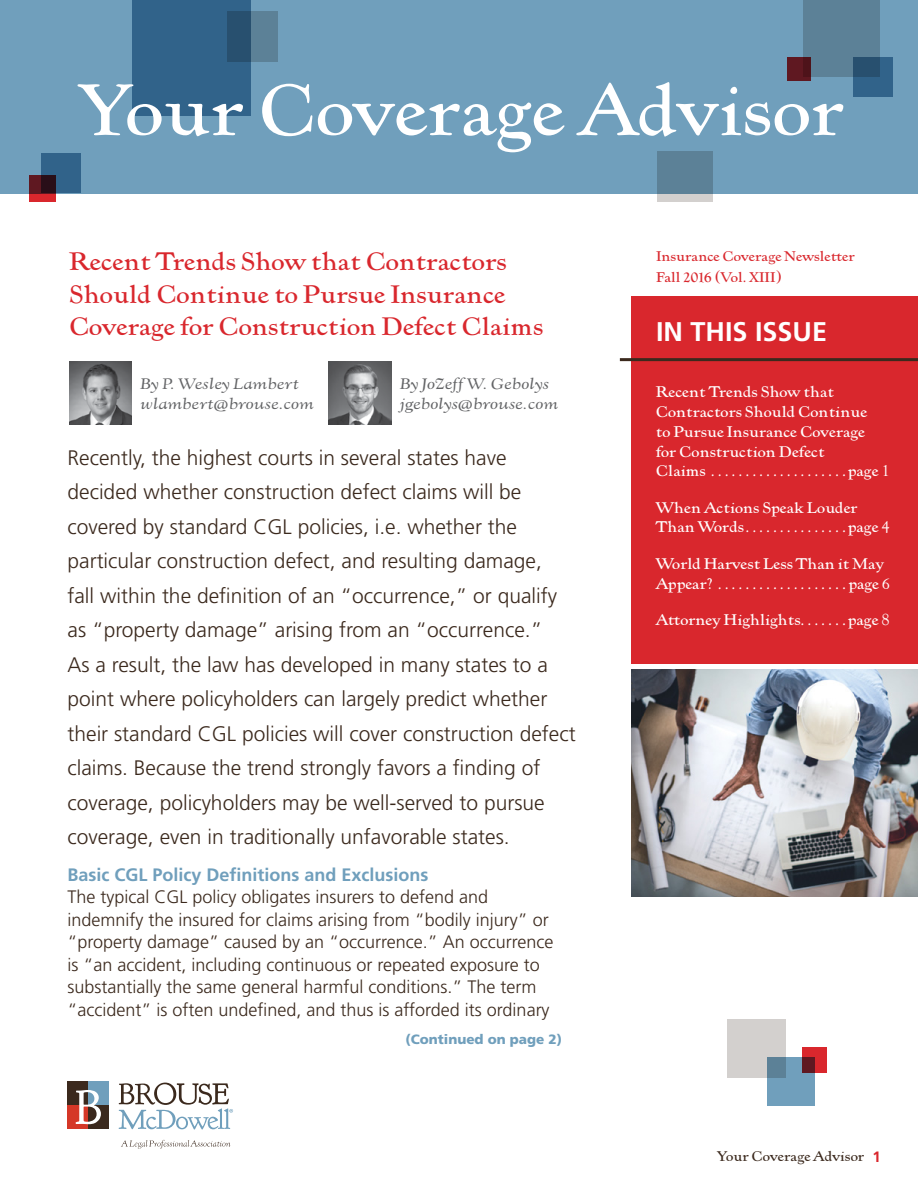
<style>
.page{position:relative;width:918px;height:1188px;background:#fff}
.page>*{position:absolute;margin:0;border:0;box-sizing:border-box;transform-origin:0 0}
.t1{font:700 78px "Kennerley Old Style";color:#fff}
.t2{font:700 27px/32.4px "Kennerley Old Style";color:#d9272d}
.t3{font:700 27px "Frutiger";color:#fff}
.t4{font:300 21px/34.5px "Frutiger";color:#3b291d}
.t5{font:300 18px/22.5px "Frutiger";color:#3b291d}
.t6{font:700 18px "Frutiger";color:#709fbc}
.t7{font:700 16.5px/19.8px "Kennerley Old Style";color:#fff}
.t8{font:italic 700 16.5px/19.8px "Kennerley Old Style";letter-spacing:.03em;color:#636466}
.t9{font:700 15px/21px "Kennerley Old Style";color:#d9272d}
.t10{font:700 15px "Kennerley Old Style";color:#3b291d}
.t11{font:900 13.5px "Frutiger";color:#709fbc}
.s1{font-family:"Goudy Old Style T"}
.s2{font-family:"Goudy Old Style T";font-weight:400}
.s3{font-family:"Frutiger";color:#d9272d}
</style>
<div class="page">
<div style="left:0;top:0;width:918px;height:194px;background:#709fbc"></div>
<div style="left:788px;top:57px;width:23px;height:24px;background:#5f1821"></div>
<svg style="left:657px;top:151px;width:56px;height:50px;background:#6c8c9e"></svg>
<div style="left:133px;top:0;width:118px;height:115px;background:#31638a"></div>
<svg style="left:227px;top:11px;width:50px;height:51px;background:#436983"></svg>
<div style="left:68px;top:1081px;width:41px;height:48px;background:#3b291d"></div>
<div style="left:88px;top:1081px;width:21px;height:24px;background:#709fbc"></div>
<div style="left:68px;top:1105px;width:20px;height:24px;background:#d53727"></div>
<svg style="left:76px;top:1090px;width:25px;height:34px"></svg>
<svg style="left:119px;top:1083px;width:114px;height:47px"></svg>
<svg style="left:121px;top:1140px;width:109px;height:9px"></svg>
<div style="left:803px;top:0;width:77px;height:77px;background:#5c8197"></div>
<svg style="left:29px;top:175px;width:26px;height:26px"></svg>
<svg style="left:41px;top:154px;width:39px;height:39px;background:#2f5375"></svg>
<svg style="left:853px;top:57px;width:39px;height:39px;background:#2d5c80"></svg>
<div style="left:631px;top:296px;width:287px;height:368px;background:#d9272d"></div>
<hr style="left:620px;top:358px;width:298px;height:3px;background:#3b291d">
<div style="left:727px;top:1019px;width:59px;height:59px;background:#d3d0ce"></div>
<svg style="left:767px;top:1057px;width:48px;height:49px;background:#6c97b3"></svg>
<svg style="left:803px;top:1047px;width:24px;height:25px"></svg>
<img style="left:631px;top:670px;width:287px;height:227px">
<img style="left:69px;top:362px;width:63px;height:63px">
<img style="left:328px;top:362px;width:64px;height:63px">
<h1 class="t1" style="left:79px;top:69px;width:767px">Your Coverage Advisor</h1>
<p class="t2" style="left:69px;top:247px;width:476px">Recent Trends Show that Contractors<br>Should Continue to Pursue Insurance<br>Coverage for Construction Defect Claims</p>
<p class="t8" style="left:140px;top:374px;width:175px">By P. Wesley Lambert wlambert@brouse.com</p>
<p class="t8" style="left:399px;top:374px;width:160px">By JoZeff W. Gebolys jgebolys@brouse.com</p>
<p class="t4" style="left:68px;top:440px;width:510px">Recently, the highest courts in several states have decided whether construction defect claims will be covered by standard CGL policies, i.e. whether the particular construction defect, and resulting damage,<br>fall within the definition of an “occurrence,” or qualify as “property damage” arising from an “occurrence.”<br>As a result, the law has developed in many states to a point where policyholders can largely predict whether their standard CGL policies will cover construction defect claims. Because the trend strongly favors a finding of coverage, policyholders may be well-served to pursue coverage, even in traditionally unfavorable states.</p>
<p class="t6" style="left:68px;top:864px;width:363px">Basic CGL Policy Definitions and Exclusions</p>
<p class="t5" style="left:68px;top:886px;width:488px">The typical CGL policy obligates insurers to defend and indemnify the insured for claims arising from “bodily injury” or “property damage” caused by an “occurrence.” An occurrence is “an accident, including continuous or repeated exposure to substantially the same general harmful conditions.” The term “accident” is often undefined, and thus is afforded its ordinary</p>
<p class="t11" style="left:406px;top:1032px;width:158px">(Continued on page 2)</p>
<p class="t9" style="left:656px;top:247px;width:200px">Insurance Coverage Newsletter<br>Fall <span class="s1">2016</span> (Vol. XIII)</p>
<p class="t3" style="left:656px;top:316px;width:173px">IN THIS ISSUE</p>
<p class="t7" style="left:656px;top:383px;width:236px">Recent Trends Show that<br>Contractors Should Continue<br>to Pursue Insurance Coverage<br>for Construction Defect<br>Claims . . . . . . . . . . . . . . . . . . . page <span class="s2">1</span></p>
<p class="t7" style="left:656px;top:498px;width:236px">When Actions Speak Louder<br>Than Words...............page<span class="s2">4</span></p>
<p class="t7" style="left:656px;top:554px;width:236px">World Harvest Less Than it May<br>Appear? . . . . . . . . . . . . . . . . . . page 6</p>
<p class="t7" style="left:656px;top:610px;width:236px">Attorney Highlights. . . . . . . page <span class="s2">8</span></p>
<p class="t10" style="left:717px;top:1148px;width:165px">Your Coverage Advisor <span class="s3">1</span></p>
</div>
